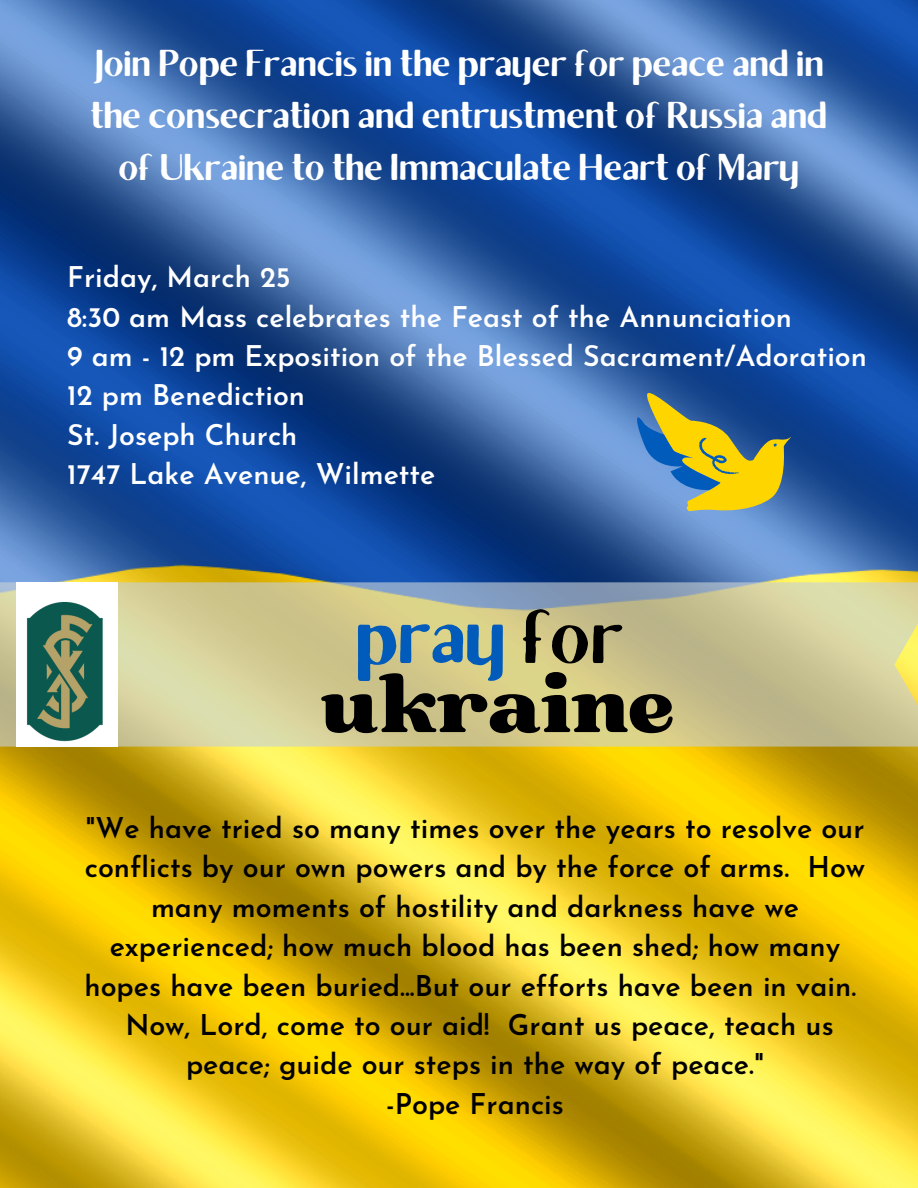
<style>
.page{position:relative;width:918px;height:1188px;background:#fff}
.page>*{position:absolute;margin:0;border:0;box-sizing:border-box;transform-origin:0 0}
.t1{font:78.75px "Bugaki";color:#000}
.t2{font:700 76.05px "Brixton Sans TC";color:#005bbb}
.t3{font:37.5px/51.8px "Brixton Sans TC";color:#fff;text-align:center}
.t4{font:600 28.5px/39.3px "Josefin Sans";color:#000;text-align:center}
.t5{font:600 28.5px "Josefin Sans";color:#fff}
.s1{font-weight:400;color:#000}
</style>
<div class="page">
<img style="left:0;top:0;width:918px;height:1188px">
<svg style="left:634px;top:390px;width:161px;height:121px;background:#798c6e"></svg>
<svg style="left:0;top:582px;width:918px;height:165px;background:#ccc793"></svg>
<img style="left:17px;top:582px;width:100px;height:164px">
<p class="t3" style="left:90px;top:42px;width:738px">Join Pope Francis in the prayer for peace and in the consecration and entrustment of Russia and of Ukraine to the Immaculate Heart of Mary</p>
<p class="t5" style="left:67px;top:266px;width:225px">Friday, March 25</p>
<p class="t5" style="left:67px;top:305px;width:726px">8:30 am Mass celebrates the Feast of the Annunciation</p>
<p class="t5" style="left:67px;top:345px;width:801px">9 am - 12 pm Exposition of the Blessed Sacrament/Adoration</p>
<p class="t5" style="left:67px;top:384px;width:239px">12 pm Benediction</p>
<p class="t5" style="left:67px;top:423px;width:232px">St. Joseph Church</p>
<p class="t5" style="left:67px;top:463px;width:370px">1747 Lake Avenue, Wilmette</p>
<p class="t2" style="left:355px;top:610px;width:269px">pray <span class="s1">for</span></p>
<p class="t1" style="left:321px;top:655px;width:355px">ukraine</p>
<p class="t4" style="left:85px;top:811px;width:782px">"We have tried so many times over the years to resolve our conflicts by our own powers and by the force of arms. How many moments of hostility and darkness have we experienced; how much blood has been shed; how many hopes have been buried...But our efforts have been in vain.<br>Now, Lord, come to our aid! Grant us peace, teach us peace; guide our steps in the way of peace."</p>
<p class="t4" style="left:386px;top:1087px;width:179px">-Pope Francis</p>
</div>
